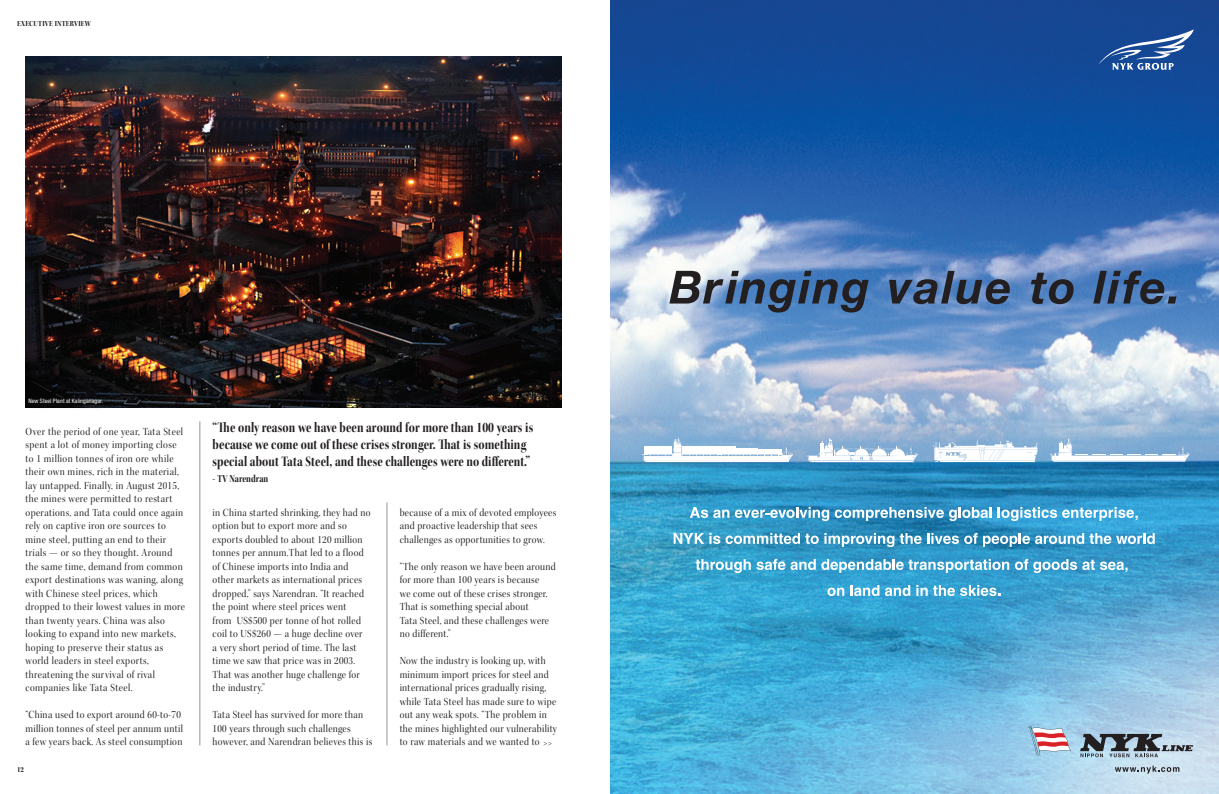
<style>
.page{position:relative;width:1219px;height:794px;background:#fff}
.page>*{position:absolute;margin:0;border:0;box-sizing:border-box;transform-origin:0 0}
.Pull_Quote{font:15px/17px "Kepler Std Bold Scn Disp";letter-spacing:.01em;color:#231f20;scale:.9 1}
.Body_text{font:11px/13.5px "Kepler Std Disp";letter-spacing:.035em;color:#231f20;scale:.9 1}
.Pull_Quote-2{font:11px "Kepler Std Bold Scn Disp";letter-spacing:.005em;color:#231f20;scale:.9 1}
.t1{font:8px "Kepler Std Bold Scn Disp";letter-spacing:.02em;color:#231f20}
.Image_Caption{font:condensed 6px "Helvetica Neue LT Std";letter-spacing:.015em;color:#fff}
</style>
<div class="page">
<hr style="left:387px;top:502px;width:1px;height:243px;background:#939598">
<hr style="left:200px;top:421px;width:1px;height:324px;background:#939598">
<img style="left:26px;top:57px;width:536px;height:351px">
<svg style="left:544px;top:741px;width:7px;height:4px"></svg>
<div style="left:24px;top:395px;width:84px;height:15px;background:#231f20;opacity:.88"></div>
<img style="left:610px;top:0;width:609px;height:794px">
<svg style="left:807px;top:438px;width:111px;height:24px"></svg>
<svg style="left:1050px;top:438px;width:139px;height:24px"></svg>
<svg style="left:642px;top:438px;width:151px;height:24px"></svg>
<svg style="left:669px;top:271px;width:200px;height:41px;background:#536e8f"></svg>
<svg style="left:889px;top:271px;width:121px;height:33px;background:#4a6185"></svg>
<svg style="left:1031px;top:273px;width:42px;height:31px"></svg>
<svg style="left:1093px;top:270px;width:83px;height:34px;background:#3a5981"></svg>
<svg style="left:690px;top:507px;width:39px;height:11px"></svg>
<svg style="left:735px;top:507px;width:94px;height:14px"></svg>
<svg style="left:835px;top:507px;width:157px;height:14px"></svg>
<svg style="left:998px;top:507px;width:140px;height:14px"></svg>
<svg style="left:674px;top:533px;width:46px;height:11px"></svg>
<svg style="left:726px;top:533px;width:168px;height:14px"></svg>
<svg style="left:900px;top:533px;width:255px;height:14px"></svg>
<svg style="left:696px;top:559px;width:313px;height:14px"></svg>
<svg style="left:1015px;top:559px;width:113px;height:14px"></svg>
<svg style="left:827px;top:587px;width:17px;height:9px"></svg>
<svg style="left:850px;top:585px;width:29px;height:11px"></svg>
<svg style="left:885px;top:585px;width:25px;height:11px"></svg>
<svg style="left:916px;top:585px;width:84px;height:11px"></svg>
<svg style="left:1028px;top:726px;width:43px;height:29px"></svg>
<svg style="left:1080px;top:734px;width:113px;height:23px;background:#7e8c97"></svg>
<svg style="left:1115px;top:765px;width:64px;height:8px"></svg>
<svg style="left:933px;top:440px;width:104px;height:22px"></svg>
<svg style="left:1099px;top:29px;width:95px;height:41px;background:#3e69a7"></svg>
<p class="t1" style="left:17px;top:19px;width:75px">EXECUTIVE INTERVIEW</p>
<p class="Image_Caption" style="left:28px;top:397px;width:76px">New Steel Plant at Kalinganagar.</p>
<p class="Body_text" style="left:26px;top:425px;width:179px">Over the period of one year, Tata Steel spent a lot of money importing close to 1 million tonnes of iron ore while their own mines, rich in the material, lay untapped. Finally, in August 2015, the mines were permitted to restart operations, and Tata could once again rely on captive iron ore sources to mine steel, putting an end to their trials — or so they thought. Around the same time, demand from common export destinations was waning, along with Chinese steel prices, which dropped to their lowest values in more than twenty years. China was also looking to expand into new markets, hoping to preserve their status as world leaders in steel exports, threatening the survival of rival companies like Tata Steel.</p>
<p class="Body_text" style="left:26px;top:708px;width:176px">“China used to export around 60-to-70 million tonnes of steel per annum until a few years back. As steel consumption</p>
<p class="t1" style="left:17px;top:765px;width:8px">12</p>
<p class="Pull_Quote" style="left:213px;top:419px;width:358px">“The only reason we have been around for more than 100 years is because we come out of these crises stronger. That is something special about Tata Steel, and these challenges were no different.”</p>
<p class="Pull_Quote-2" style="left:213px;top:472px;width:64px">- TV Narendran</p>
<p class="Body_text" style="left:213px;top:506px;width:177px">in China started shrinking, they had no option but to export more and so exports doubled to about 120 million tonnes per annum.That led to a flood of Chinese imports into India and other markets as international prices dropped,” says Narendran. “It reached the point where steel prices went<br>from US$500 per tonne of hot rolled coil to US$260 — a huge decline over<br>a very short period of time. The last time we saw that price was in 2003.<br>That was another huge challenge for the industry.”</p>
<p class="Body_text" style="left:213px;top:708px;width:179px">Tata Steel has survived for more than<br>100 years through such challenges however, and Narendran believes this is</p>
<p class="Body_text" style="left:400px;top:506px;width:176px">because of a mix of devoted employees and proactive leadership that sees challenges as opportunities to grow.</p>
<p class="Body_text" style="left:400px;top:560px;width:175px">“The only reason we have been around for more than 100 years is because<br>we come out of these crises stronger.<br>That is something special about<br>Tata Steel, and these challenges were no different.”</p>
<p class="Body_text" style="left:400px;top:654px;width:176px">Now the industry is looking up, with minimum import prices for steel and international prices gradually rising, while Tata Steel has made sure to wipe out any weak spots. “The problem in the mines highlighted our vulnerability to raw materials and we wanted to</p>
</div>
